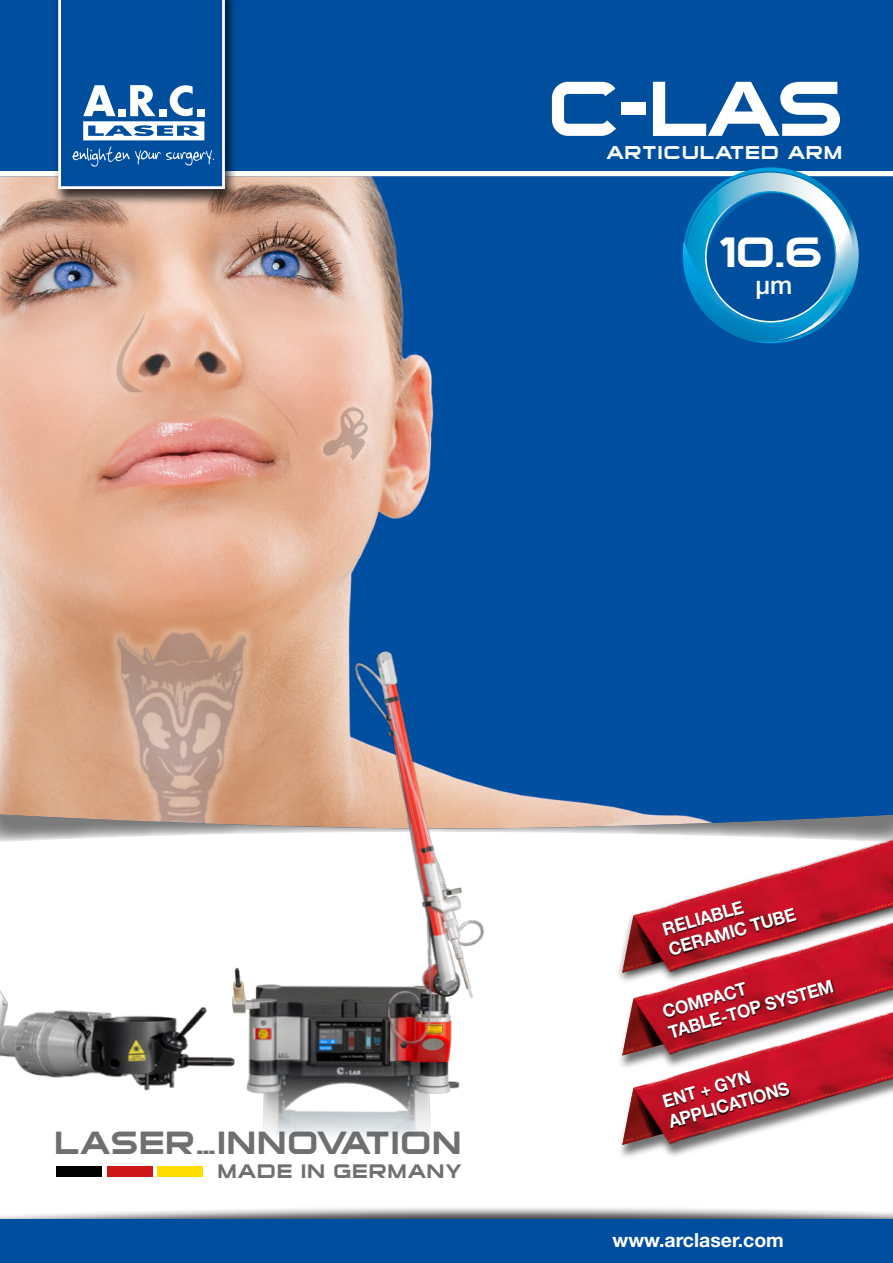
<style>
.page{position:relative;width:893px;height:1263px;background:#fff}
.page>*{position:absolute;margin:0;border:0;box-sizing:border-box;transform-origin:0 0}
.t1{font:75px "STOMP Sui Generis";color:#fff}
.t2{font:41.1px "STOMP Sui Generis";color:#fff}
.t3{font:31.2px "STOMP Sui Generis";letter-spacing:.05em;color:#706f6f}
.t4{font:500 25.5px "Helvetica Neue LT Pro";color:#fff}
.t5{font:700 19.5px "Helvetica Neue LT Pro";color:#fff}
.t6{font:18.9px "STOMP Sui Generis";letter-spacing:.07em;color:#706f6f}
.t7{font:700 18px/21px "Helvetica Neue LT Pro";color:#fff;scale:.96 1}
.t8{font:18px "STOMP Sui Generis";letter-spacing:.08em;color:#fff}
</style>
<div class="page">
<svg style="left:0;top:828px;width:616px;height:14px"></svg>
<div style="left:157px;top:1166px;width:45px;height:11px;background:#fd0"></div>
<div style="left:107px;top:1166px;width:45px;height:11px;background:#cd171a"></div>
<div style="left:57px;top:1166px;width:45px;height:11px;background:#000"></div>
<div style="left:0;top:0;width:170px;height:170px;background:#004f9f"></div>
<div style="left:176px;top:0;width:717px;height:170px;background:#004f9f"></div>
<img style="left:0;top:176px;width:893px;height:652px">
<img style="left:215px;top:617px;width:281px;height:521px">
<img style="left:0;top:940px;width:253px;height:159px">
<div style="left:0;top:1205px;width:893px;height:58px;background:#000;opacity:.75"></div>
<div style="left:0;top:1220px;width:893px;height:43px;background:#004f9f"></div>
<svg style="left:683px;top:167px;width:176px;height:175px;background:#2075b5"></svg>
<div style="left:616px;top:824px;width:277px;height:160px;background:#000;opacity:.75"></div>
<img style="left:631px;top:834px;width:262px;height:78px">
<div style="left:663px;top:900px;width:135px;height:56px;background:#000;opacity:.9"></div>
<div style="left:618px;top:912px;width:275px;height:158px;background:#000;opacity:.55"></div>
<img style="left:631px;top:916px;width:262px;height:86px">
<div style="left:664px;top:979px;width:171px;height:60px;background:#000;opacity:.9"></div>
<div style="left:618px;top:1002px;width:275px;height:158px;background:#000;opacity:.55"></div>
<svg style="left:622px;top:1084px;width:9px;height:61px"></svg>
<img style="left:631px;top:1006px;width:262px;height:154px">
<div style="left:663px;top:1071px;width:128px;height:59px;background:#000;opacity:.9"></div>
<div style="left:53px;top:0;width:185px;height:206px;background:#000;opacity:.75"></div>
<svg style="left:58px;top:0;width:167px;height:189px"></svg>
<h1 class="t1" style="left:548px;top:70px;width:295px">C-LAS</h1>
<p class="t8" style="left:606px;top:144px;width:237px">ARTICULATED ARM</p>
<h2 class="t2" style="left:719px;top:231px;width:104px">10.6</h2>
<h3 class="t4" style="left:755px;top:269px;width:38px">µm</h3>
<h3 class="t3" style="left:55px;top:1126px;width:408px">LASER…INNOVATION</h3>
<p class="t6" style="left:218px;top:1161px;width:245px">MADE IN GERMANY</p>
<p class="t7" style="left:660px;top:919px;width:138px;rotate:-16deg">RELIABLE<br>CERAMIC TUBE</p>
<p class="t7" style="left:660px;top:1001px;width:180px;rotate:-16deg">COMPACT<br>TABLE-TOP SYSTEM</p>
<p class="t7" style="left:660px;top:1091px;width:132px;rotate:-16deg">ENT + GYN<br>APPLICATIONS</p>
<p class="t5" style="left:612px;top:1228px;width:173px">www.arclaser.com</p>
</div>
